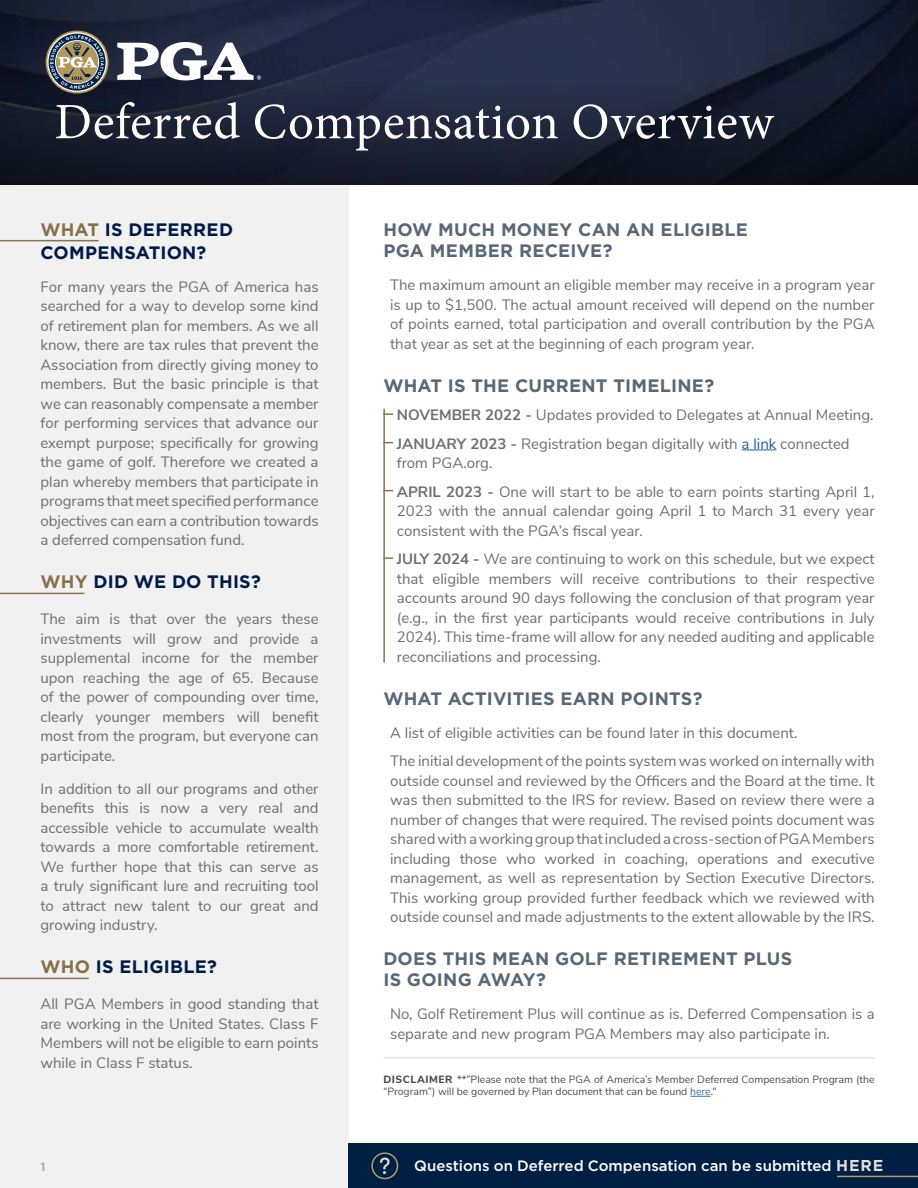
<style>
.page{position:relative;width:918px;height:1188px;background:#fff}
.page>*{position:absolute;margin:0;border:0;box-sizing:border-box;transform-origin:0 0}
.t1{font:51px "Minion Pro";letter-spacing:.01em;color:#fff}
.t2{font:700 18px/21px "Gotham";letter-spacing:.015em;color:#586877}
.t3{font:700 18px/22.5px "Gotham";letter-spacing:.015em;color:#001a48}
.t4{font:15px/19.5px "Nunito Sans";color:#6d6e71;text-align:justify}
.t5{font:500 15px "Gotham";color:#fff}
.t6{font:700 12px "Gotham";color:#a4afb9}
.t7{font:10.5px/12px "Nunito Sans";color:#4d4d4f}
.s1{color:#88724c}
.s2{font-weight:700}
.s3{color:#215e9e}
.s4{font-weight:800}
.s5{color:#456da9}
.s6{font-weight:700;font-size:15.75px;color:#e2ddd9}
</style>
<div class="page">
<div style="left:0;top:176px;width:349px;height:1012px;background:#f1f1f2"></div>
<div style="left:349px;top:1144px;width:569px;height:44px;background:#001f45"></div>
<svg style="left:0;top:0;width:918px;height:184px;background:#1b2135"></svg>
<hr style="left:742px;top:450px;width:34px;height:1px;background:#215e9e">
<svg style="left:46px;top:31px;width:63px;height:63px"></svg>
<svg style="left:47px;top:32px;width:60px;height:60px;background:#767770"></svg>
<svg style="left:117px;top:42px;width:144px;height:39px"></svg>
<hr style="left:0;top:240px;width:99px;height:1px;background:#88724c">
<hr style="left:0;top:593px;width:84px;height:1px;background:#88724c">
<hr style="left:383px;top:409px;width:2px;height:254px;background:#88724c">
<svg style="left:383px;top:557px;width:10px;height:2px"></svg>
<svg style="left:383px;top:413px;width:10px;height:2px"></svg>
<hr style="left:0;top:978px;width:89px;height:1px;background:#88724c">
<hr style="left:837px;top:1176px;width:81px;height:1px;background:#b69c68">
<hr style="left:383px;top:1057px;width:492px;height:1px;background:#e2ddd9">
<svg style="left:690px;top:1096px;width:21px;height:1px"></svg>
<svg style="left:380px;top:1158px;width:10px;height:16px"></svg>
<div style="left:371px;top:1152px;width:27px;height:27px;border:2px solid #b69c68;border-radius:50%"></div>
<h1 class="t1" style="left:54px;top:88px;width:721px">Deferred Compensation Overview</h1>
<p class="t3" style="left:40px;top:219px;width:194px"><span class="s1">WHAT</span> IS DEFERRED<br>COMPENSATION?</p>
<p class="t4" style="left:40px;top:276px;width:280px">For many years the PGA of America has searched for a way to develop some kind of retirement plan for members. As we all know, there are tax rules that prevent the Association from directly giving money to members. But the basic principle is that we can reasonably compensate a member for performing services that advance our exempt purpose; specifically for growing the game of golf. Therefore we created a plan whereby members that participate in programs that meet specified performance objectives can earn a contribution towards a deferred compensation fund.</p>
<p class="t3" style="left:40px;top:571px;width:222px"><span class="s1">WHY</span> DID WE DO THIS?</p>
<p class="t4" style="left:40px;top:608px;width:280px">The aim is that over the years these investments will grow and provide a supplemental income for the member upon reaching the age of 65. Because of the power of compounding over time, clearly younger members will benefit most from the program, but everyone can participate.</p>
<p class="t4" style="left:40px;top:778px;width:280px">In addition to all our programs and other benefits this is now a very real and accessible vehicle to accumulate wealth towards a more comfortable retirement.<br>We further hope that this can serve as a truly significant lure and recruiting tool to attract new talent to our great and growing industry.</p>
<p class="t3" style="left:40px;top:956px;width:178px"><span class="s1">WHO</span> IS ELIGIBLE?</p>
<p class="t4" style="left:40px;top:993px;width:280px">All PGA Members in good standing that are working in the United States. Class F Members will not be eligible to earn points while in Class F status.</p>
<p class="t2" style="left:383px;top:219px;width:366px">HOW MUCH MONEY CAN AN ELIGIBLE<br>PGA MEMBER RECEIVE?</p>
<p class="t4" style="left:390px;top:274px;width:486px">The maximum amount an eligible member may receive in a program year is up to $1,500. The actual amount received will depend on the number of points earned, total participation and overall contribution by the PGA that year as set at the beginning of each program year.</p>
<p class="t2" style="left:383px;top:375px;width:332px">WHAT IS THE CURRENT TIMELINE?</p>
<p class="t4" style="left:397px;top:400px;width:478px;line-height:28.3px"><span class="s2">NOVEMBER 2022 -</span> Updates provided to Delegates at Annual Meeting.<br><span class="s2">JANUARY 2023 -</span> Registration began digitally with <span class="s3">a link</span> connected</p>
<p class="t4" style="left:397px;top:448px;width:479px;line-height:28.3px">from PGA.org.<br><span class="s2">APRIL 2023 -</span> One will start to be able to earn points starting April 1,</p>
<p class="t4" style="left:397px;top:500px;width:479px">2023 with the annual calendar going April 1 to March 31 every year consistent with the PGA’s fiscal year.</p>
<p class="t4" style="left:397px;top:548px;width:479px"><span class="s2">JULY 2024 -</span> We are continuing to work on this schedule, but we expect that eligible members will receive contributions to their respective accounts around 90 days following the conclusion of that program year (e.g., in the first year participants would receive contributions in July 2024). This time-frame will allow for any needed auditing and applicable reconciliations and processing.</p>
<p class="t2" style="left:383px;top:688px;width:321px">WHAT ACTIVITIES EARN POINTS?</p>
<p class="t4" style="left:390px;top:717px;width:486px;line-height:28.3px">A list of eligible activities can be found later in this document.<br>The initial development of the points system was worked on internally with</p>
<p class="t4" style="left:390px;top:770px;width:486px">outside counsel and reviewed by the Officers and the Board at the time. It was then submitted to the IRS for review. Based on review there were a number of changes that were required. The revised points document was shared with a working group that included a cross-section of PGA Members including those who worked in coaching, operations and executive management, as well as representation by Section Executive Directors.<br>This working group provided further feedback which we reviewed with outside counsel and made adjustments to the extent allowable by the IRS.</p>
<p class="t2" style="left:383px;top:948px;width:410px">DOES THIS MEAN GOLF RETIREMENT PLUS<br>IS GOING AWAY?</p>
<p class="t4" style="left:390px;top:1004px;width:486px">No, Golf Retirement Plus will continue as is. Deferred Compensation is a separate and new program PGA Members may also participate in.</p>
<p class="t7" style="left:383px;top:1073px;width:493px"><span class="s4">DISCLAIMER</span> **”Please note that the PGA of America’s Member Deferred Compensation Program (the “Program”) will be governed by Plan document that can be found <span class="s5">here</span>.“</p>
<p class="t6" style="left:40px;top:1158px;width:7px">1</p>
<p class="t5" style="left:414px;top:1156px;width:471px">Questions on Deferred Compensation can be submitted <span class="s6">HERE</span></p>
</div>
